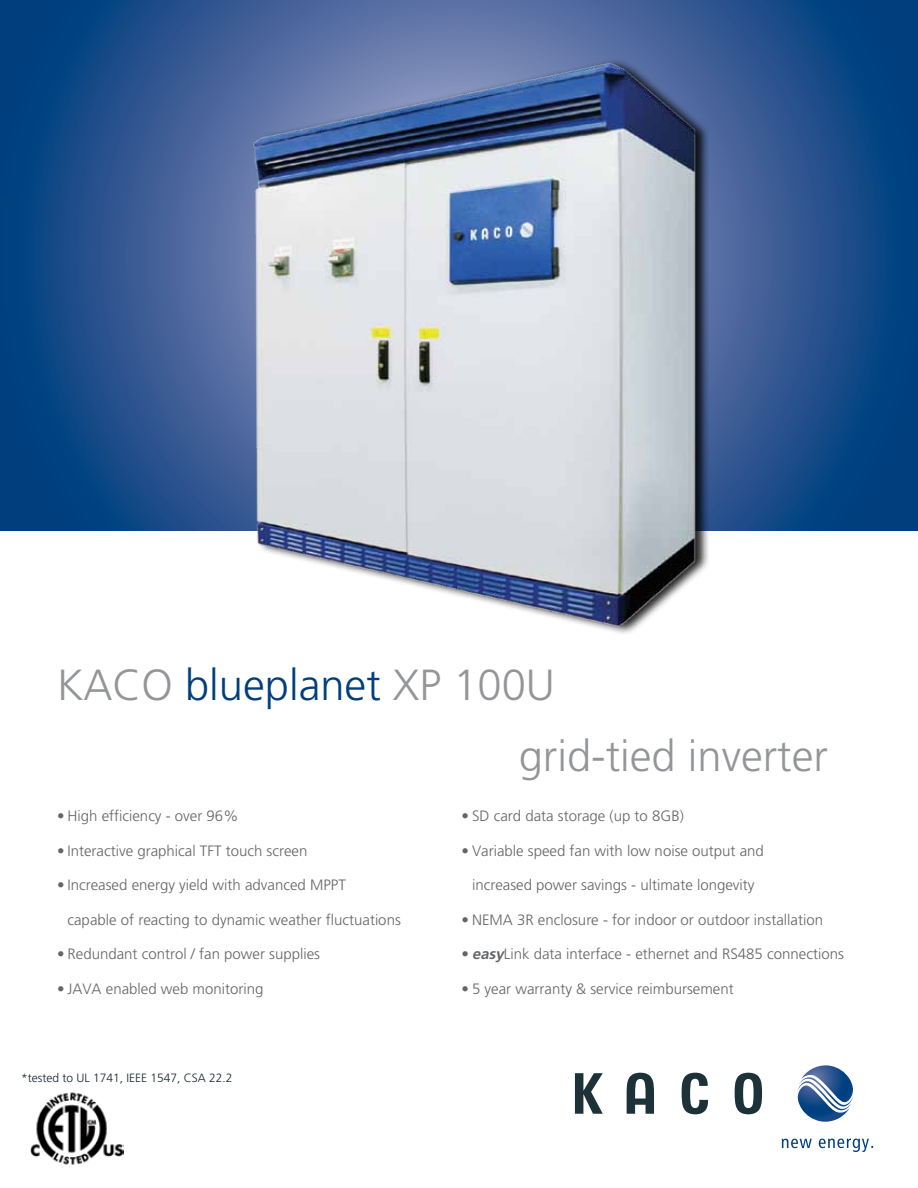
<style>
.page{position:relative;width:918px;height:1188px;background:#fff}
.page>*{position:absolute;margin:0;border:0;box-sizing:border-box;transform-origin:0 0}
.t1{font:300 43.5px/70.8px "Frutiger LT Pro";color:#939598}
.t2{font:300 15px "Frutiger LT Pro";color:#646567}
.t3{font:300 12px "Frutiger LT Pro";color:#17252d}
.s1{color:#003e7e}
.s2{font-weight:700;font-style:italic}
</style>
<div class="page">
<svg style="left:0;top:0;width:918px;height:531px;background:#204f8b"></svg>
<img style="left:212px;top:29px;width:528px;height:604px">
<svg style="left:575px;top:1073px;width:187px;height:41px"></svg>
<svg style="left:798px;top:1065px;width:55px;height:57px"></svg>
<svg style="left:782px;top:1139px;width:30px;height:9px"></svg>
<svg style="left:819px;top:1139px;width:54px;height:13px"></svg>
<img style="left:30px;top:1092px;width:94px;height:73px">
<h1 class="t1" style="left:519px;top:650px;width:311px;text-indent:-462px">KACO <span class="s1">blueplanet</span> XP 100U<br>grid-tied inverter</h1>
<p class="t2" style="left:57px;top:807px;width:183px">• High efficiency - over 96%</p>
<p class="t2" style="left:57px;top:842px;width:252px">• Interactive graphical TFT touch screen</p>
<p class="t2" style="left:57px;top:876px;width:290px">• Increased energy yield with advanced MPPT</p>
<p class="t2" style="left:68px;top:911px;width:335px">capable of reacting to dynamic weather fluctuations</p>
<p class="t2" style="left:57px;top:945px;width:265px">• Redundant control / fan power supplies</p>
<p class="t2" style="left:57px;top:980px;width:208px">• JAVA enabled web monitoring</p>
<p class="t2" style="left:462px;top:807px;width:224px">• SD card data storage (up to 8GB)</p>
<p class="t2" style="left:462px;top:842px;width:304px">• Variable speed fan with low noise output and</p>
<p class="t2" style="left:472px;top:876px;width:284px">increased power savings - ultimate longevity</p>
<p class="t2" style="left:462px;top:911px;width:363px">• NEMA 3R enclosure - for indoor or outdoor installation</p>
<p class="t2" style="left:462px;top:945px;width:384px">• <span class="s2">easy</span>Link data interface - ethernet and RS485 connections</p>
<p class="t2" style="left:462px;top:980px;width:274px">• 5 year warranty &amp; service reimbursement</p>
<p class="t3" style="left:21px;top:1071px;width:213px">*tested to UL 1741, IEEE 1547, CSA 22.2</p>
</div>
